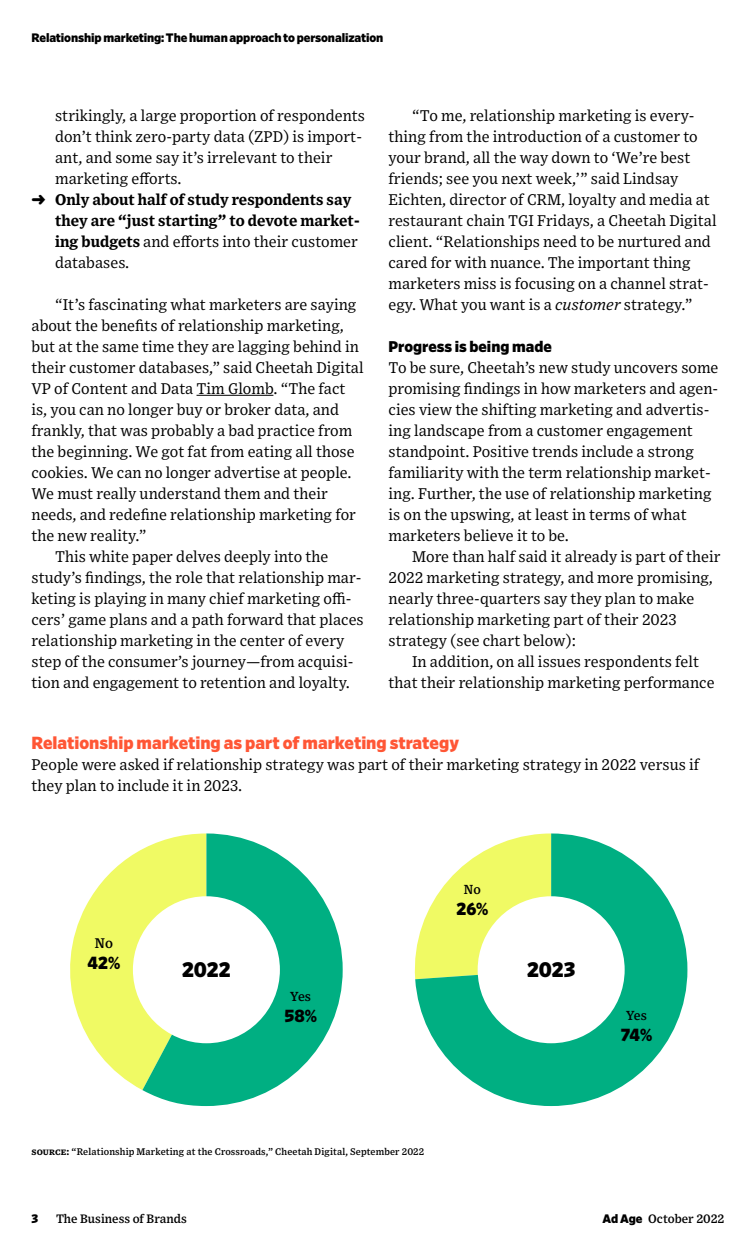
<style>
.page{position:relative;width:756px;height:1260px;background:#fff}
.page>*{position:absolute;margin:0;border:0;box-sizing:border-box;transform-origin:0 0}
.t1{font:900 21px "Retina";color:#000}
.t2{font:900 17.5px "Retina";color:#ff5635}
.t3{font:900 17.5px "Retina";color:#000}
.t4{font:15.58px/21px "Exchange";color:#000}
.t5{font:700 15.58px "Exchange";color:#000}
.t6{font:900 15.58px "Retina";color:#000}
.t7{font:500 14px "Exchange";color:#000}
.t8{font:500 13.12px "Exchange";letter-spacing:-.005em;color:#000}
.t9{font:900 12.25px "Retina";letter-spacing:-.01em;color:#000}
.t10{font:500 12.25px "Exchange";color:#000}
.t11{font:500 9.62px "Exchange";letter-spacing:.01em;color:#000}
.s1{font-weight:700}
.s2{font-style:italic}
.s3{font-family:"Retina";font-weight:900}
</style>
<div class="page">
<hr style="left:197px;top:395px;width:76px;height:1px;background:#000">
<svg style="left:70px;top:849px;width:72px;height:241px;fill:#f0fa64"></svg>
<svg style="left:142px;top:833px;width:201px;height:273px;fill:#00af82"></svg>
<svg style="left:415px;top:833px;width:272px;height:273px;fill:#00af82"></svg>
<div style="left:133px;top:896px;width:147px;height:147px;background:#fff;border-radius:50%"></div>
<div style="left:478px;top:896px;width:147px;height:147px;background:#fff;border-radius:50%"></div>
<p class="t9" style="left:32px;top:30px;width:354px">Relationship marketing: The human approach to personalization</p>
<p class="t4" style="left:55px;top:105px;width:311px">strikingly, a large proportion of respondents</p>
<p class="t4" style="left:55px;top:126px;width:308px">don’t think zero-party data (ZPD) is import-</p>
<p class="t4" style="left:55px;top:147px;width:279px">ant, and some say it’s irrelevant to their</p>
<p class="t4" style="left:55px;top:168px;width:128px">marketing efforts.</p>
<p class="t5" style="left:31px;top:190px;width:321px">➜ Only about half of study respondents say</p>
<p class="t5" style="left:55px;top:211px;width:306px">they are “just starting” to devote market-</p>
<p class="t4" style="left:55px;top:231px;width:304px"><span class="s1">ing budgets</span> and efforts into their customer</p>
<p class="t4" style="left:55px;top:252px;width:76px">databases.</p>
<p class="t4" style="left:55px;top:294px;width:303px">“It’s fascinating what marketers are saying</p>
<p class="t4" style="left:32px;top:315px;width:314px">about the benefits of relationship marketing,</p>
<p class="t4" style="left:32px;top:336px;width:329px">but at the same time they are lagging behind in</p>
<p class="t4" style="left:32px;top:357px;width:334px">their customer databases,” said Cheetah Digital</p>
<p class="t4" style="left:32px;top:378px;width:316px">VP of Content and Data Tim Glomb. “The fact</p>
<p class="t4" style="left:32px;top:399px;width:309px">is, you can no longer buy or broker data, and</p>
<p class="t4" style="left:32px;top:420px;width:322px">frankly, that was probably a bad practice from</p>
<p class="t4" style="left:32px;top:441px;width:325px">the beginning. We got fat from eating all those</p>
<p class="t4" style="left:32px;top:462px;width:322px">cookies. We can no longer advertise at people.</p>
<p class="t4" style="left:32px;top:483px;width:298px">We must really understand them and their</p>
<p class="t4" style="left:32px;top:504px;width:326px">needs, and redefine relationship marketing for</p>
<p class="t4" style="left:32px;top:525px;width:116px">the new reality.”</p>
<p class="t4" style="left:55px;top:546px;width:275px">This white paper delves deeply into the</p>
<p class="t4" style="left:32px;top:567px;width:332px">study’s findings, the role that relationship mar-</p>
<p class="t4" style="left:31px;top:588px;width:322px">keting is playing in many chief marketing offi-</p>
<p class="t4" style="left:31px;top:609px;width:334px">cers’ game plans and a path forward that places</p>
<p class="t4" style="left:31px;top:630px;width:315px">relationship marketing in the center of every</p>
<p class="t4" style="left:32px;top:651px;width:324px">step of the consumer’s journey—from acquisi-</p>
<p class="t4" style="left:32px;top:672px;width:320px">tion and engagement to retention and loyalty.</p>
<p class="t4" style="left:389px;top:105px;width:330px;text-indent:24px">“To me, relationship marketing is every&shy;thing from the introduction of a customer to your brand, all the way down to ‘We’re best friends; see you next week,’” said Lindsay Eichten, director of CRM, loyalty and media at restaurant chain TGI Fridays, a Cheetah Digital client. “Relationships need to be nurtured and cared for with nuance. The important thing marketers miss is focusing on a channel strat&shy;egy. What you want is a <span class="s2">customer</span> strategy.”</p>
<p class="t6" style="left:389px;top:337px;width:165px">Progress is being made</p>
<p class="t4" style="left:389px;top:357px;width:332px">To be sure, Cheetah’s new study uncovers some promising findings in how marketers and agen&shy;cies view the shifting marketing and advertis&shy;ing landscape from a customer engagement standpoint. Positive trends include a strong familiarity with the term relationship market&shy;ing. Further, the use of relationship marketing is on the upswing, at least in terms of what marketers believe it to be.</p>
<p class="t4" style="left:389px;top:546px;width:334px;text-indent:24px">More than half said it already is part of their 2022 marketing strategy, and more promising, nearly three-quarters say they plan to make relationship marketing part of their 2023 strategy (see chart below):</p>
<p class="t4" style="left:389px;top:651px;width:328px;text-align:center">In addition, on all issues respondents felt<br>that their relationship marketing performance</p>
<p class="t2" style="left:32px;top:732px;width:429px">Relationship marketing as part of marketing strategy</p>
<p class="t4" style="left:32px;top:754px;width:669px">People were asked if relationship strategy was part of their marketing strategy in 2022 versus if they plan to include it in 2023.</p>
<p class="t7" style="left:95px;top:935px;width:20px">No</p>
<p class="t3" style="left:88px;top:953px;width:34px">42%</p>
<p class="t8" style="left:464px;top:882px;width:18px">No</p>
<p class="t3" style="left:457px;top:899px;width:33px">26%</p>
<h1 class="t1" style="left:182px;top:957px;width:50px">2022</h1>
<h1 class="t1" style="left:527px;top:957px;width:50px">2023</h1>
<p class="t8" style="left:290px;top:988px;width:22px">Yes</p>
<p class="t3" style="left:284px;top:1005px;width:34px">58%</p>
<p class="t11" style="left:32px;top:1146px;width:394px"><span class="s1">source:</span> “Relationship Marketing at the Crossroads,” Cheetah Digital, September 2022</p>
<p class="t8" style="left:626px;top:1008px;width:22px">Yes</p>
<p class="t3" style="left:621px;top:1024px;width:33px">74%</p>
<p class="t9" style="left:32px;top:1211px;width:8px">3</p>
<p class="t10" style="left:56px;top:1211px;width:132px">The Business of Brands</p>
<p class="t10" style="left:603px;top:1211px;width:123px"><span class="s3">Ad Age</span> October 2022</p>
</div>
